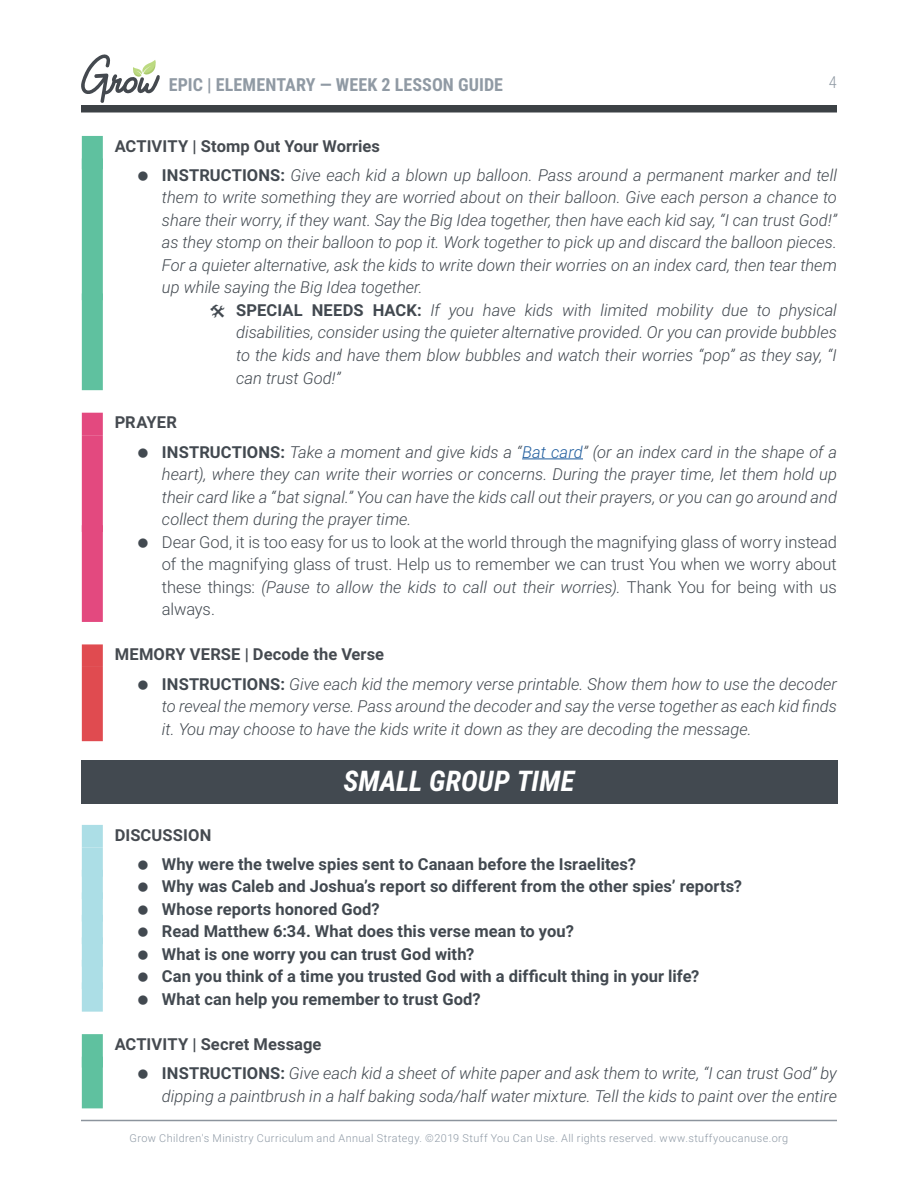
<style>
.page{position:relative;width:918px;height:1188px;background:#fff}
.page>*{position:absolute;margin:0;border:0;box-sizing:border-box;transform-origin:0 0}
.t1{font:italic 700 28.5px "Roboto Condensed";color:#fff}
.t2{font:700 18px "Roboto Condensed";letter-spacing:.005em;color:#909aa4}
.t3{font:italic 300 16.5px/29.2px "Roboto";color:#424950}
.t4{font:700 16.5px/22.5px "Roboto";letter-spacing:.005em;color:#424950}
.t5{font:300 16.5px/22.5px "Roboto";color:#424950;text-align:justify}
.t6{font:700 16.5px "Roboto";letter-spacing:.005em;color:#454a50}
.t7{font:300 16.5px "Roboto Condensed";color:#909aa4}
.t8{font:300 10.8px "Roboto";letter-spacing:.04em;color:#8e99a5}
.s1{font-weight:700;font-style:normal;color:#454a50}
.s2{font-weight:700;font-style:normal}
.s3{color:#205d9e}
.s4{font-style:italic}
</style>
<div class="page">
<div style="left:81px;top:105px;width:756px;height:7px;background:#3c4145"></div>
<svg style="left:81px;top:54px;width:79px;height:49px"></svg>
<hr style="left:81px;top:1120px;width:756px;height:1px;background:#8c949d">
<div style="left:82px;top:136px;width:21px;height:33px;background:#5fc19f"></div>
<div style="left:82px;top:158px;width:21px;height:142px;background:#5fc19f"></div>
<div style="left:82px;top:293px;width:21px;height:97px;background:#5fc19f"></div>
<div style="left:82px;top:413px;width:21px;height:22px;background:#e3497f"></div>
<div style="left:82px;top:435px;width:21px;height:97px;background:#e3497f"></div>
<hr style="left:522px;top:459px;width:61px;height:1px;background:#205d9e">
<div style="left:82px;top:525px;width:21px;height:97px;background:#e3497f"></div>
<div style="left:82px;top:644px;width:21px;height:23px;background:#e04b50"></div>
<div style="left:82px;top:667px;width:21px;height:74px;background:#e04b50"></div>
<div style="left:81px;top:760px;width:756px;height:44px;background:#424950"></div>
<div style="left:82px;top:825px;width:21px;height:22px;background:#acdee6"></div>
<div style="left:82px;top:847px;width:21px;height:30px;background:#acdee6"></div>
<div style="left:82px;top:870px;width:21px;height:29px;background:#acdee6"></div>
<div style="left:82px;top:892px;width:21px;height:30px;background:#acdee6"></div>
<div style="left:82px;top:915px;width:21px;height:29px;background:#acdee6"></div>
<div style="left:82px;top:937px;width:21px;height:30px;background:#acdee6"></div>
<div style="left:82px;top:960px;width:21px;height:29px;background:#acdee6"></div>
<div style="left:82px;top:982px;width:21px;height:30px;background:#acdee6"></div>
<div style="left:82px;top:1034px;width:21px;height:34px;background:#5fc19f"></div>
<div style="left:82px;top:1057px;width:21px;height:51px;background:#5fc19f"></div>
<p class="t2" style="left:169px;top:78px;width:336px">EPIC | ELEMENTARY — WEEK 2 LESSON GUIDE</p>
<p class="t7" style="left:829px;top:73px;width:10px">4</p>
<p class="t3" style="left:162px;top:132px;width:677px;text-indent:-47px"><span class="s1">ACTIVITY | Stomp Out Your Worries<br></span><span class="s2">INSTRUCTIONS:</span> Give each kid a blown up balloon. Pass around a permanent marker and tell</p>
<p class="t3" style="left:162px;top:184px;width:677px">them to write something they are worried about on their balloon. Give each person a chance to</p>
<p class="t3" style="left:162px;top:207px;width:677px">share their worry, if they want. Say the Big Idea together, then have each kid say, “I can trust God!”</p>
<p class="t3" style="left:162px;top:229px;width:677px">as they stomp on their balloon to pop it. Work together to pick up and discard the balloon pieces.</p>
<p class="t3" style="left:162px;top:252px;width:676px">For a quieter alternative, ask the kids to write down their worries on an index card, then tear them</p>
<p class="t3" style="left:162px;top:274px;width:262px">up while saying the Big Idea together.</p>
<p class="t3" style="left:236px;top:295px;width:602px"><span class="s2">SPECIAL NEEDS HACK:</span> If you have kids with limited mobility due to physical</p>
<p class="t3" style="left:236px;top:319px;width:602px">disabilities, consider using the quieter alternative provided. Or you can provide bubbles</p>
<p class="t3" style="left:236px;top:342px;width:602px">to the kids and have them blow bubbles and watch their worries “pop” as they say, “I</p>
<p class="t3" style="left:236px;top:364px;width:106px">can trust God!”</p>
<p class="t3" style="left:162px;top:409px;width:677px;text-indent:-47px"><span class="s1">PRAYER<br></span><span class="s2">INSTRUCTIONS:</span> Take a moment and give kids a “<span class="s3">Bat card</span>” (or an index card in the shape of a</p>
<p class="t3" style="left:162px;top:464px;width:677px;line-height:22.5px;text-align:justify">heart), where they can write their worries or concerns. During the prayer time, let them hold up their card like a “bat signal.” You can have the kids call out their prayers, or you can go around and collect them during the prayer time.</p>
<p class="t5" style="left:162px;top:532px;width:676px">Dear God, it is too easy for us to look at the world through the magnifying glass of worry instead of the magnifying glass of trust. Help us to remember we can trust You when we worry about these things: <span class="s4">(Pause to allow the kids to call out their worries).</span> Thank You for being with us always.</p>
<p class="t3" style="left:162px;top:641px;width:677px;text-indent:-47px"><span class="s1">MEMORY VERSE | Decode the Verse<br></span><span class="s2">INSTRUCTIONS:</span> Give each kid the memory verse printable. Show them how to use the decoder</p>
<p class="t3" style="left:162px;top:694px;width:676px;line-height:22.5px">to reveal the memory verse. Pass around the decoder and say the verse together as each kid finds it. You may choose to have the kids write it down as they are decoding the message.</p>
<h1 class="t1" style="left:343px;top:765px;width:233px">SMALL GROUP TIME</h1>
<p class="t6" style="left:115px;top:828px;width:98px">DISCUSSION</p>
<p class="t4" style="left:162px;top:852px;width:582px">Why were the twelve spies sent to Canaan before the Israelites?<br>Why was Caleb and Joshua’s report so different from the other spies’ reports?<br>Whose reports honored God?<br>Read Matthew 6:34. What does this verse mean to you?<br>What is one worry you can trust God with?<br>Can you think of a time you trusted God with a difficult thing in your life?<br>What can help you remember to trust God?</p>
<p class="t3" style="left:162px;top:1031px;width:677px;text-indent:-47px"><span class="s1">ACTIVITY | Secret Message<br></span><span class="s2">INSTRUCTIONS:</span> Give each kid a sheet of white paper and ask them to write, “I can trust God” by</p>
<p class="t3" style="left:162px;top:1081px;width:677px">dipping a paintbrush in a half baking soda/half water mixture. Tell the kids to paint over the entire</p>
<p class="t8" style="left:130px;top:1134px;width:660px">Grow Children's Ministry Curriculum and Annual Strategy. ©2019 Stuff You Can Use. All rights reserved. www.stuffyoucanuse.org</p>
</div>
